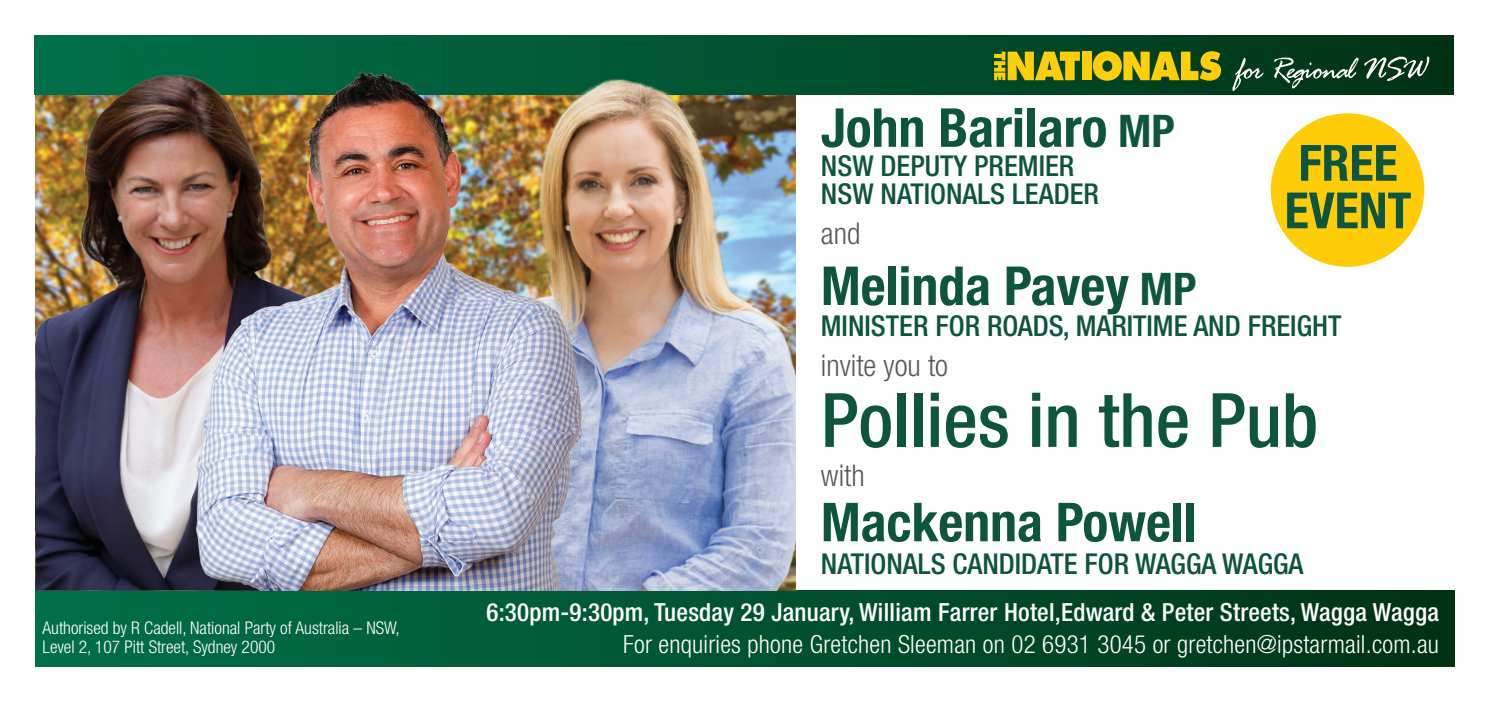
<style>
.page{position:relative;width:1489px;height:702px;background:#fff}
.page>*{position:absolute;margin:0;border:0;box-sizing:border-box;transform-origin:0 0}
.t1{font:500 condensed 75px "Helvetica Neue LT Std";color:#0d553f}
.t2{font:700 condensed 53.75px "Helvetica Neue LT Std";color:#0d553f}
.t3{font:700 condensed 50px/47.5px "Helvetica Neue LT Std";color:#0d553f}
.t4{font:300 condensed 30px "Helvetica Neue LT Std";color:#57585a}
.t5{font:500 condensed 28.75px/28.8px "Helvetica Neue LT Std";color:#0d553f}
.t6{font:500 condensed 25px "Helvetica Neue LT Std";letter-spacing:.01em;color:#fff}
.t7{font:300 condensed 25px "Helvetica Neue LT Std";letter-spacing:.01em;color:#fff}
.t8{font:300 condensed 17.5px/18.5px "Helvetica Neue LT Std";color:#fff}
.s1{font-size:45px}
</style>
<div class="page">
<div style="left:35px;top:590px;width:1418px;height:76px;background:linear-gradient(to right,#00714b,#003314)"></div>
<svg style="left:35px;top:35px;width:1417px;height:59px;background:#004524"></svg>
<div style="left:1081px;top:52px;width:10px;height:28px;background:#fece08"></div>
<svg style="left:1092px;top:51px;width:128px;height:30px;background:#a79d10"></svg>
<svg style="left:994px;top:52px;width:85px;height:28px;background:#b6a810"></svg>
<svg style="left:1232px;top:57px;width:31px;height:34px"></svg>
<svg style="left:1273px;top:56px;width:156px;height:33px;background:#2f5b41"></svg>
<div style="left:1270px;top:113px;width:154px;height:154px;background:#fecd08;border-radius:50%"></div>
<img style="left:604px;top:37px;width:191px;height:553px">
<img style="left:35px;top:37px;width:131px;height:553px">
<img style="left:166px;top:37px;width:438px;height:553px">
<p class="t8" style="left:43px;top:618px;width:359px">Authorised by R Cadell, National Party of Australia – NSW,<br>Level 2, 107 Pitt Street, Sydney 2000</p>
<h2 class="t2" style="left:820px;top:95px;width:355px">John Barilaro <span class="s1">MP</span></h2>
<p class="t5" style="left:820px;top:151px;width:279px">NSW DEPUTY PREMIER<br>NSW NATIONALS LEADER</p>
<p class="t4" style="left:820px;top:216px;width:41px">and</p>
<h2 class="t2" style="left:820px;top:253px;width:377px">Melinda Pavey <span class="s1">MP</span></h2>
<p class="t5" style="left:820px;top:311px;width:522px">MINISTER FOR ROADS, MARITIME AND FREIGHT</p>
<p class="t4" style="left:820px;top:348px;width:129px">invite you to</p>
<h1 class="t1" style="left:820px;top:375px;width:498px">Pollies in the Pub</h1>
<p class="t4" style="left:820px;top:458px;width:45px">with</p>
<h2 class="t2" style="left:820px;top:489px;width:377px">Mackenna Powell</h2>
<p class="t5" style="left:820px;top:549px;width:484px">NATIONALS CANDIDATE FOR WAGGA WAGGA</p>
<h3 class="t3" style="left:1284px;top:138px;width:128px">FREE<br>EVENT</h3>
<p class="t6" style="left:486px;top:596px;width:954px">6:30pm-9:30pm, Tuesday 29 January, William Farrer Hotel,Edward &amp; Peter Streets, Wagga Wagga</p>
<p class="t7" style="left:623px;top:630px;width:817px">For enquiries phone Gretchen Sleeman on 02 6931 3045 or gretchen@ipstarmail.com.au</p>
</div>
